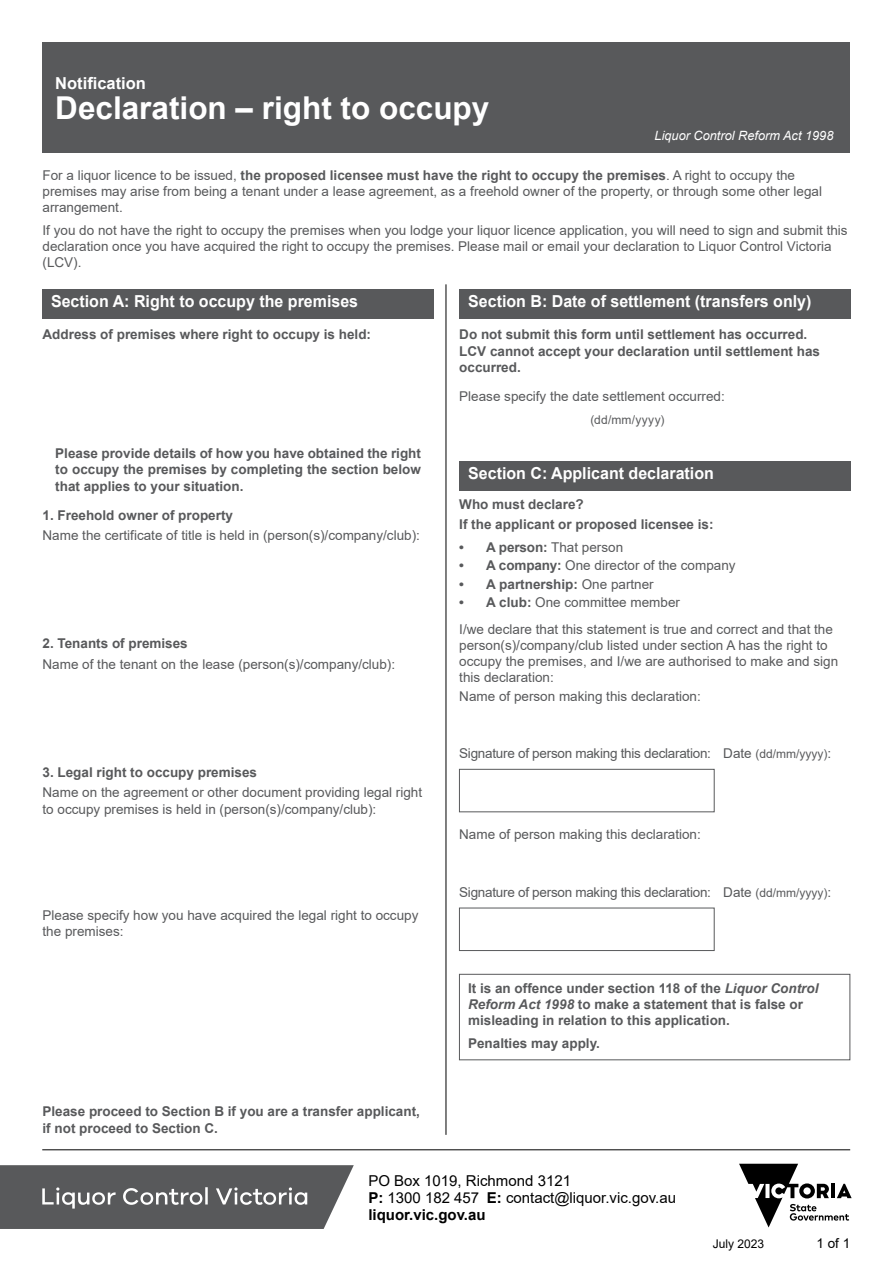
<style>
.page{position:relative;width:893px;height:1263px;background:#fff}
.page>*{position:absolute;margin:0;border:0;box-sizing:border-box;transform-origin:0 0}
.t1{font:700 31.5px "Arial";color:#fff}
.t2{font:700 16.5px "Arial";color:#fff}
.t3{font:15px/17.2px "Arial";color:#000}
.t4{font:13.5px/16.2px "Arial";color:#58595b}
.t5{font:700 13.5px/16.2px "Arial";color:#58595b}
.t6{font:13.5px "Arial";letter-spacing:-.02em;color:#58595b}
.t7{font:13.5px "Arial";color:#000}
.t8{font:italic 12.75px "Arial";color:#fff}
.t9{font:12px "Arial";letter-spacing:.04em;color:#58595b}
.t10{font:12px "Arial";color:#000}
.s1{font-weight:700}
.s2{font-weight:400}
.s3{font-size:12px}
.s4{font-style:italic}
</style>
<div class="page">
<svg style="left:739px;top:1164px;width:113px;height:63px"></svg>
<hr style="left:42px;top:1149px;width:808px;height:1px;background:#000">
<svg style="left:0;top:1165px;width:354px;height:64px;background:#696a6c"></svg>
<div style="left:43px;top:43px;width:807px;height:110px;background:#58595b"></div>
<div style="left:43px;top:289px;width:391px;height:30px;background:#58595b"></div>
<hr style="left:446px;top:284px;width:1px;height:851px;background:#000">
<div style="left:460px;top:289px;width:391px;height:30px;background:#58595b"></div>
<div style="left:460px;top:461px;width:391px;height:30px;background:#58595b"></div>
<div style="left:459px;top:769px;width:255px;height:43px;background:#fff;border:1px solid #58595b"></div>
<div style="left:459px;top:908px;width:255px;height:43px;background:#fff;border:1px solid #58595b"></div>
<div style="left:459px;top:974px;width:391px;height:86px;border:1px solid #58595b"></div>
<p class="t2" style="left:55px;top:72px;width:92px">Notification</p>
<h1 class="t1" style="left:55px;top:86px;width:436px">Declaration – right to occupy</h1>
<p class="t8" style="left:655px;top:127px;width:180px">Liquor Control Reform Act 1998</p>
<p class="t4" style="left:43px;top:167px;width:781px">For a liquor licence to be issued, <span class="s1">the proposed licensee must have the right to occupy the premises</span>. A right to occupy the premises may arise from being a tenant under a lease agreement, as a freehold owner of the property, or through some other legal arrangement.</p>
<p class="t4" style="left:43px;top:222px;width:807px">If you do not have the right to occupy the premises when you lodge your liquor licence application, you will need to sign and submit this declaration once you have acquired the right to occupy the premises. Please mail or email your declaration to Liquor Control Victoria (LCV).</p>
<p class="t2" style="left:51px;top:289px;width:309px">Section A: Right to occupy the premises</p>
<p class="t5" style="left:43px;top:327px;width:330px">Address of premises where right to occupy is held:</p>
<p class="t5" style="left:55px;top:445px;width:367px;text-align:justify">Please provide details of how you have obtained the right to occupy the premises by completing the section below that applies to your situation.</p>
<p class="t5" style="left:43px;top:507px;width:192px">1. Freehold owner of property</p>
<p class="t4" style="left:43px;top:527px;width:379px">Name the certificate of title is held in (person(s)/company/club):</p>
<p class="t5" style="left:43px;top:635px;width:147px">2. Tenants of premises</p>
<p class="t4" style="left:43px;top:656px;width:354px">Name of the tenant on the lease (person(s)/company/club):</p>
<p class="t5" style="left:43px;top:764px;width:216px">3. Legal right to occupy premises</p>
<p class="t4" style="left:43px;top:784px;width:381px">Name on the agreement or other document providing legal right to occupy premises is held in (person(s)/company/club):</p>
<p class="t4" style="left:43px;top:907px;width:377px">Please specify how you have acquired the legal right to occupy the premises:</p>
<p class="t5" style="left:43px;top:1104px;width:379px">Please proceed to Section B if you are a transfer applicant, if not proceed to Section C.</p>
<p class="t2" style="left:468px;top:290px;width:345px">Section B: Date of settlement (transfers only)</p>
<p class="t5" style="left:459px;top:327px;width:362px">Do not submit this form until settlement has occurred.<br>LCV cannot accept your declaration until settlement has occurred.</p>
<p class="t4" style="left:459px;top:388px;width:267px">Please specify the date settlement occurred:</p>
<p class="t9" style="left:591px;top:412px;width:75px">(dd/mm/yyyy)</p>
<p class="t2" style="left:468px;top:462px;width:247px">Section C: Applicant declaration</p>
<p class="t5" style="left:459px;top:495px;width:256px;line-height:20.1px">Who must declare?<br>If the applicant or proposed licensee is:</p>
<p class="t4" style="left:459px;top:539px;width:165px"><span class="s1">• A person:</span> That person</p>
<p class="t4" style="left:459px;top:557px;width:278px"><span class="s1">• A company:</span> One director of the company</p>
<p class="t5" style="left:459px;top:576px;width:196px">• A partnership: <span class="s2">One partner</span></p>
<p class="t4" style="left:459px;top:589px;width:375px;line-height:26.8px"><span class="s1">• A club:</span> One committee member<br>I/we declare that this statement is true and correct and that the</p>
<p class="t4" style="left:459px;top:637px;width:380px">person(s)/company/club listed under section A has the right to occupy the premises, and I/we are authorised to make and sign this declaration:</p>
<p class="t4" style="left:459px;top:688px;width:243px">Name of person making this declaration:</p>
<p class="t6" style="left:459px;top:744px;width:374px">Signature of person making this declaration: Date <span class="s3">(dd/mm/yyyy)</span>:</p>
<p class="t4" style="left:459px;top:826px;width:243px">Name of person making this declaration:</p>
<p class="t6" style="left:459px;top:882px;width:374px">Signature of person making this declaration: Date <span class="s3">(dd/mm/yyyy)</span>:</p>
<p class="t5" style="left:468px;top:980px;width:352px">It is an offence under section 118 of the <span class="s4">Liquor Control<br>Reform Act 1998</span> to make a statement that is false or misleading in relation to this application.</p>
<p class="t5" style="left:468px;top:1035px;width:133px">Penalties may apply.</p>
<p class="t3" style="left:368px;top:1172px;width:309px">PO Box 1019, Richmond 3121<br><span class="s1">P:</span> 1300 182 457 <span class="s1">E:</span> contact@liquor.vic.gov.au <span class="s1">liquor.vic.gov.au</span></p>
<p class="t10" style="left:713px;top:1235px;width:53px">July 2023</p>
<p class="t7" style="left:816px;top:1234px;width:35px">1 of 1</p>
</div>
